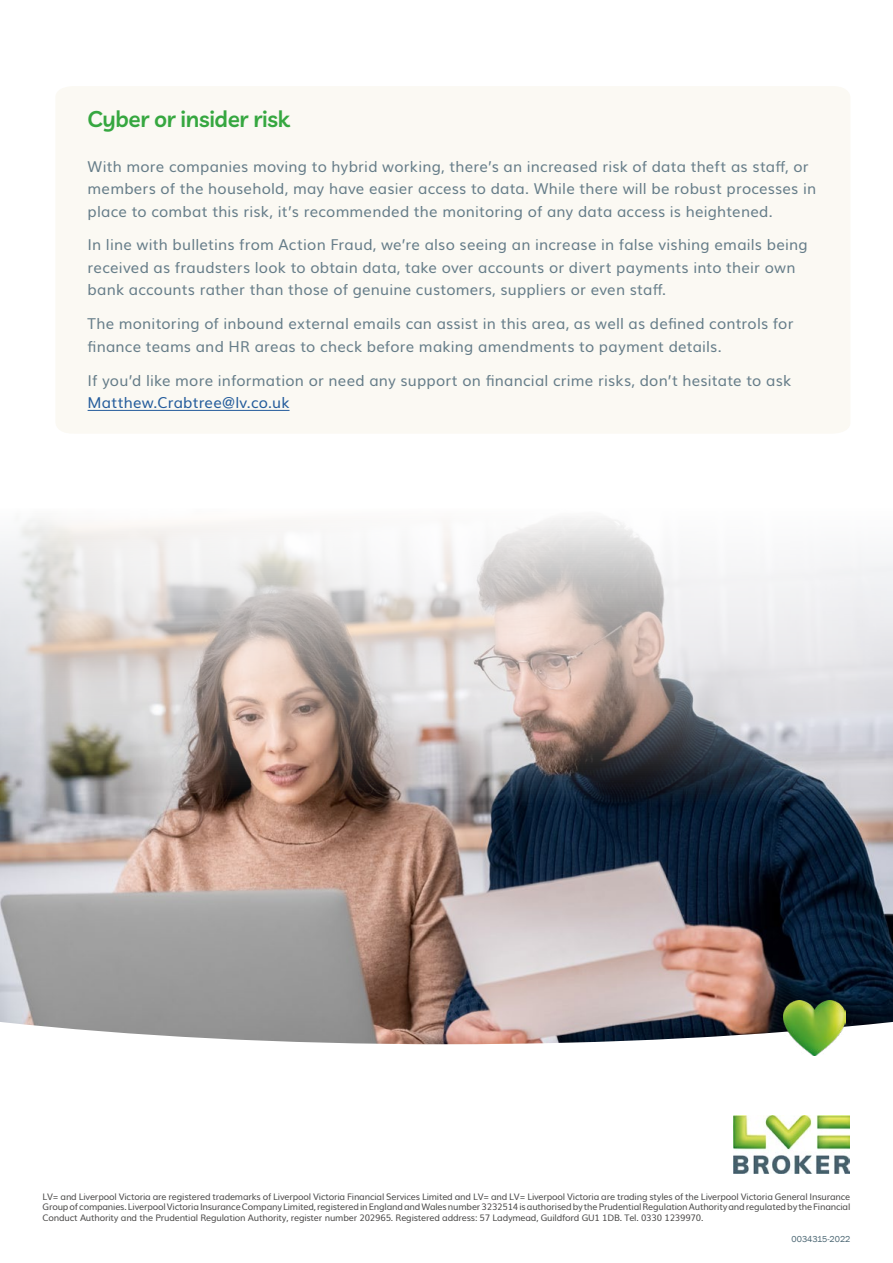
<style>
.page{position:relative;width:893px;height:1263px;background:#fff}
.page>*{position:absolute;margin:0;border:0;box-sizing:border-box;transform-origin:0 0}
.t1{font:600 22.5px "Livvic";letter-spacing:-.015em;color:#36a740}
.t2{font:15px/22.5px "Muli";letter-spacing:.015em;color:#667d89}
.t3{font:15px "Muli";letter-spacing:.01em;color:#245c9c}
.t4{font:9px/10.8px "Muli";letter-spacing:-.02em;color:#4b4a49;text-align:justify}
.t5{font:8.85px "Franklin Gothic";color:#46626f}
</style>
<div class="page">
<div style="left:56px;top:86px;width:794px;height:347px;background:#fbf9f3"></div>
<hr style="left:88px;top:410px;width:202px;height:1px;background:#245c9c">
<img style="left:0;top:518px;width:893px;height:504px">
<svg style="left:2px;top:1022px;width:890px;height:152px"></svg>
<img style="left:733px;top:1115px;width:117px;height:58px">
<img style="left:783px;top:1000px;width:62px;height:55px">
<h1 class="t1" style="left:88px;top:102px;width:204px">Cyber or insider risk</h1>
<p class="t2" style="left:88px;top:154px;width:730px">With more companies moving to hybrid working, there’s an increased risk of data theft as staff, or members of the household, may have easier access to data. While there will be robust processes in place to combat this risk, it’s recommended the monitoring of any data access is heightened.</p>
<p class="t2" style="left:88px;top:233px;width:722px">In line with bulletins from Action Fraud, we’re also seeing an increase in false vishing emails being received as fraudsters look to obtain data, take over accounts or divert payments into their own bank accounts rather than those of genuine customers, suppliers or even staff.</p>
<p class="t2" style="left:88px;top:311px;width:707px">The monitoring of inbound external emails can assist in this area, as well as defined controls for finance teams and HR areas to check before making amendments to payment details.</p>
<p class="t2" style="left:88px;top:368px;width:705px">If you’d like more information or need any support on financial crime risks, don’t hesitate to ask</p>
<p class="t3" style="left:88px;top:390px;width:203px">Matthew.Crabtree@lv.co.uk</p>
<p class="t4" style="left:43px;top:1190px;width:809px">LV= and Liverpool Victoria are registered trademarks of Liverpool Victoria Financial Services Limited and LV= and LV= Liverpool Victoria are trading styles of the Liverpool Victoria General Insurance Group of companies. Liverpool Victoria Insurance Company Limited, registered in England and Wales number 3232514 is authorised by the Prudential Regulation Authority and regulated by the Financial Conduct Authority and the Prudential Regulation Authority, register number 202965. Registered address: 57 Ladymead, Guildford GU1 1DB. Tel. 0330 1239970.</p>
<p class="t5" style="left:792px;top:1233px;width:60px">0034315-2022</p>
</div>
